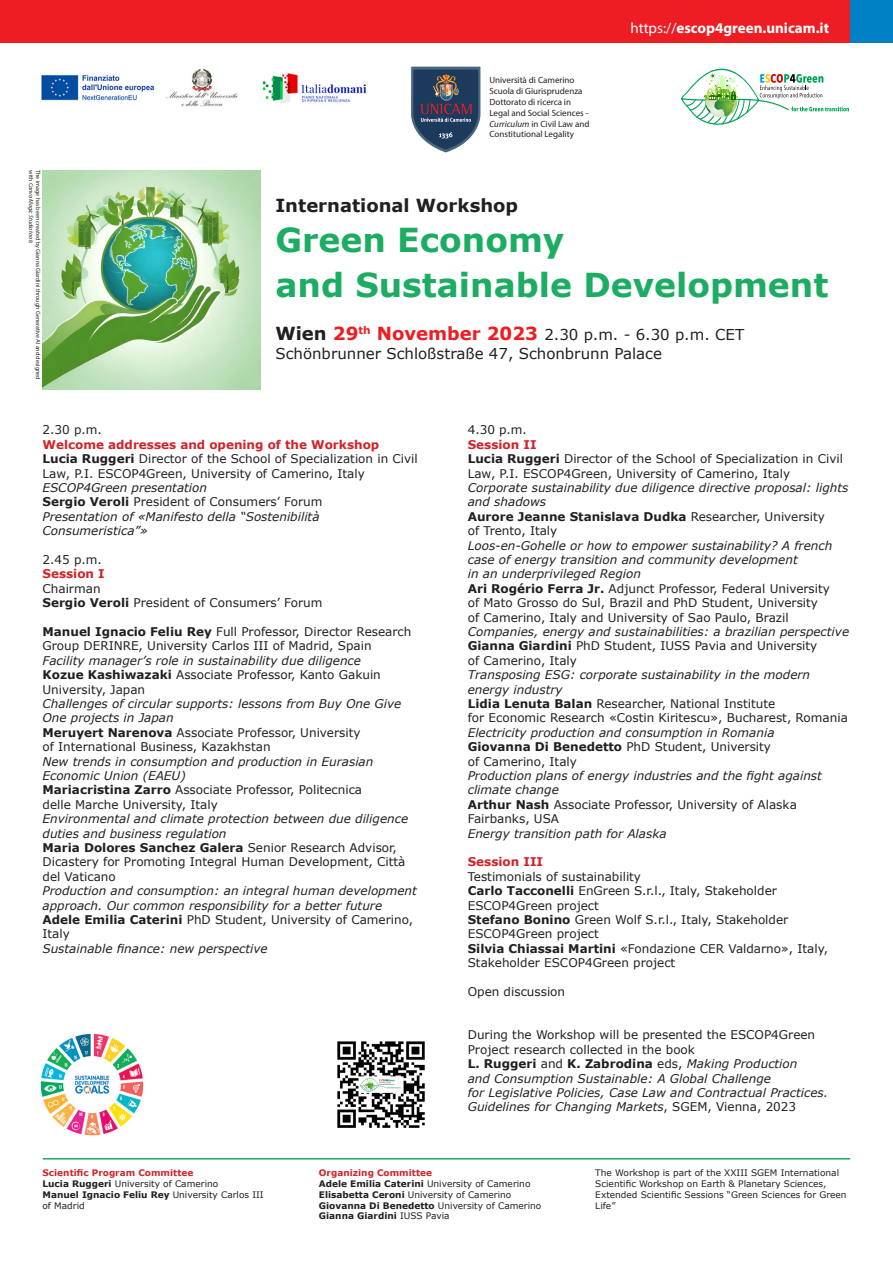
<style>
.page{position:relative;width:893px;height:1263px;background:#fff}
.page>*{position:absolute;margin:0;border:0;box-sizing:border-box;transform-origin:0 0}
.t1{font:700 33px "Verdana";color:#1cad63}
.t2{font:700 18px "Verdana";color:#231f20}
.t3{font:15px "Verdana";color:#231f20}
.t4{font:700 15px "Myriad Pro";color:#fff}
.t5{font:12px/14.4px "Verdana";color:#231f20}
.t6{font:italic 12px/14.4px "Verdana";color:#231f20}
.t7{font:700 12px "Verdana";color:#231f20}
.t8{font:700 12px "Verdana";color:#d1232a}
.t9{font:9px/10.8px "Verdana";color:#231f20}
.t10{font:9px/10.8px "Myriad Pro";color:#231f20}
.t11{font:700 9px "Verdana";color:#231f20}
.t12{font:700 9px "Verdana";color:#d1232a}
.t13{font:6px "Myriad Pro";color:#231f20}
.t14{font:italic 6px "Myriad Pro";color:#231f20}
.s1{font-style:normal}
.s2{font-style:italic}
.s3{font-weight:400}
.s4{font-weight:700;font-size:18px}
.s5{font-weight:700;font-size:18px;color:#ee1d23}
.s6{font-weight:700}
.s7{font-weight:400;font-style:italic}
</style>
<div class="page">
<hr style="left:43px;top:1158px;width:807px;height:1px;background:#1cad63">
<img style="left:37px;top:1030px;width:109px;height:109px;border-radius:55px">
<img style="left:43px;top:170px;width:217px;height:219px">
<svg style="left:681px;top:68px;width:168px;height:57px"></svg>
<div style="left:0;top:0;width:893px;height:43px;background:#ee1d23"></div>
<svg style="left:410px;top:66px;width:71px;height:87px;background:#57657b"></svg>
<img style="left:41px;top:68px;width:326px;height:39px">
<div style="left:850px;top:0;width:43px;height:43px;background:#0080c5"></div>
<img style="left:337px;top:1041px;width:88px;height:87px">
<p class="t14" style="left:35px;top:170px;width:75px;rotate:90deg"><span class="s1">with</span> Canva Magic Studio tools</p>
<p class="t13" style="left:42px;top:170px;width:211px;rotate:90deg">The image has been created by Gianna Giardini through Generative AI and designed</p>
<p class="t10" style="left:489px;top:75px;width:87px">Università di Camerino</p>
<p class="t10" style="left:489px;top:86px;width:95px">Scuola di Giurisprudenza</p>
<p class="t10" style="left:489px;top:96px;width:102px">Dottorato di ricerca in<br>Legal and Social Sciences -<br><span class="s2">Curriculum</span> in Civil Law and<br>Constitutional Legality</p>
<p class="t2" style="left:275px;top:193px;width:244px">International Workshop</p>
<p class="t4" style="left:630px;top:18px;width:200px"><span class="s3">https://</span>escop4green.unicam.it</p>
<p class="t1" style="left:275px;top:218px;width:290px">Green Economy</p>
<p class="t1" style="left:275px;top:263px;width:554px">and Sustainable Development</p>
<p class="t3" style="left:275px;top:325px;width:470px"><span class="s4">Wien</span> <span class="s5">29</span><sup>th</sup> <span class="s5">November 2023</span> 2.30 p.m. - 6.30 p.m. CET</p>
<p class="t3" style="left:275px;top:344px;width:388px">Schönbrunner Schloßstraße 47, Schonbrunn Palace</p>
<p class="t5" style="left:43px;top:423px;width:61px">2.30 p.m.</p>
<p class="t8" style="left:43px;top:437px;width:338px">Welcome addresses and opening of the Workshop</p>
<p class="t5" style="left:43px;top:452px;width:377px"><span class="s6">Lucia Ruggeri</span> Director of the School of Specialization in Civil<br>Law, P.I. ESCOP4Green, University of Camerino, Italy</p>
<p class="t6" style="left:43px;top:481px;width:166px">ESCOP4Green presentation</p>
<p class="t5" style="left:43px;top:495px;width:282px"><span class="s6">Sergio Veroli</span> President of Consumers’ Forum</p>
<p class="t6" style="left:43px;top:509px;width:279px">Presentation of «Manifesto della “Sostenibilità<br>Consumeristica”»</p>
<p class="t5" style="left:43px;top:553px;width:61px">2.45 p.m.</p>
<p class="t8" style="left:43px;top:566px;width:64px">Session I</p>
<p class="t5" style="left:43px;top:581px;width:60px">Chairman</p>
<p class="t5" style="left:43px;top:596px;width:282px"><span class="s6">Sergio Veroli</span> President of Consumers’ Forum</p>
<p class="t5" style="left:43px;top:625px;width:370px"><span class="s6">Manuel Ignacio Feliu Rey</span> Full Professor, Director Research<br>Group DERINRE, University Carlos III of Madrid, Spain</p>
<p class="t6" style="left:43px;top:653px;width:320px">Facility manager’s role in sustainability due diligence</p>
<p class="t5" style="left:43px;top:668px;width:340px"><span class="s6">Kozue Kashiwazaki</span> Associate Professor, Kanto Gakuin<br>University, Japan</p>
<p class="t6" style="left:43px;top:697px;width:360px">Challenges of circular supports: lessons from Buy One Give<br>One projects in Japan</p>
<p class="t5" style="left:43px;top:725px;width:319px"><span class="s6">Meruyert Narenova</span> Associate Professor, University</p>
<p class="t5" style="left:43px;top:740px;width:230px">of International Business, Kazakhstan</p>
<p class="t6" style="left:43px;top:754px;width:332px">New trends in consumption and production in Eurasian<br>Economic Union (EAEU)</p>
<p class="t5" style="left:43px;top:783px;width:321px"><span class="s6">Mariacristina Zarro</span> Associate Professor, Politecnica</p>
<p class="t5" style="left:43px;top:797px;width:177px">delle Marche University, Italy</p>
<p class="t6" style="left:43px;top:812px;width:367px">Environmental and climate protection between due diligence duties and business regulation</p>
<p class="t5" style="left:43px;top:841px;width:364px"><span class="s6">Maria Dolores Sanchez Galera</span> Senior Research Advisor,<br>Dicastery for Promoting Integral Human Development, Città del Vaticano</p>
<p class="t6" style="left:43px;top:884px;width:376px">Production and consumption: an integral human development approach. Our common responsibility for a better future</p>
<p class="t5" style="left:43px;top:913px;width:372px"><span class="s6">Adele Emilia Caterini</span> PhD Student, University of Camerino,<br>Italy</p>
<p class="t6" style="left:43px;top:941px;width:227px">Sustainable finance: new perspective</p>
<p class="t5" style="left:468px;top:423px;width:61px">4.30 p.m.</p>
<p class="t8" style="left:468px;top:437px;width:70px">Session II</p>
<p class="t5" style="left:468px;top:452px;width:377px"><span class="s6">Lucia Ruggeri</span> Director of the School of Specialization in Civil<br>Law, P.I. ESCOP4Green, University of Camerino, Italy</p>
<p class="t6" style="left:468px;top:481px;width:382px">Corporate sustainability due diligence directive proposal: lights and shadows</p>
<p class="t7" style="left:468px;top:509px;width:359px">Aurore Jeanne Stanislava Dudka <span class="s3">Researcher, University</span></p>
<p class="t5" style="left:468px;top:524px;width:91px">of Trento, Italy</p>
<p class="t6" style="left:468px;top:538px;width:366px">Loos-en-Gohelle or how to empower sustainability? A french case of energy transition and community development</p>
<p class="t6" style="left:468px;top:567px;width:175px">in an underprivileged Region</p>
<p class="t5" style="left:468px;top:581px;width:364px"><span class="s6">Ari Rogério Ferra Jr.</span> Adjunct Professor, Federal University</p>
<p class="t5" style="left:468px;top:596px;width:352px">of Mato Grosso do Sul, Brazil and PhD Student, University</p>
<p class="t5" style="left:468px;top:610px;width:322px">of Camerino, Italy and University of Sao Paulo, Brazil</p>
<p class="t6" style="left:468px;top:625px;width:383px">Companies, energy and sustainabilities: a brazilian perspective</p>
<p class="t5" style="left:468px;top:639px;width:351px"><span class="s6">Gianna Giardini</span> PhD Student, IUSS Pavia and University</p>
<p class="t5" style="left:468px;top:653px;width:111px">of Camerino, Italy</p>
<p class="t6" style="left:468px;top:668px;width:344px">Transposing ESG: corporate sustainability in the modern energy industry</p>
<p class="t5" style="left:468px;top:697px;width:309px"><span class="s6">Lidia Lenuta Balan</span> Researcher, National Institute</p>
<p class="t5" style="left:468px;top:711px;width:382px">for Economic Research «Costin Kiritescu», Bucharest, Romania</p>
<p class="t6" style="left:468px;top:725px;width:308px">Electricity production and consumption in Romania</p>
<p class="t5" style="left:468px;top:740px;width:305px"><span class="s6">Giovanna Di Benedetto</span> PhD Student, University</p>
<p class="t5" style="left:468px;top:754px;width:111px">of Camerino, Italy</p>
<p class="t6" style="left:468px;top:769px;width:356px">Production plans of energy industries and the fight against climate change</p>
<p class="t5" style="left:468px;top:797px;width:331px"><span class="s6">Arthur Nash</span> Associate Professor, University of Alaska<br>Fairbanks, USA</p>
<p class="t6" style="left:468px;top:826px;width:200px">Energy transition path for Alaska</p>
<p class="t8" style="left:468px;top:854px;width:77px">Session III</p>
<p class="t5" style="left:468px;top:869px;width:175px">Testimonials of sustainability</p>
<p class="t5" style="left:468px;top:884px;width:311px"><span class="s6">Carlo Tacconelli</span> EnGreen S.r.l., Italy, Stakeholder<br>ESCOP4Green project</p>
<p class="t5" style="left:468px;top:913px;width:322px"><span class="s6">Stefano Bonino</span> Green Wolf S.r.l., Italy, Stakeholder<br>ESCOP4Green project</p>
<p class="t5" style="left:468px;top:941px;width:362px"><span class="s6">Silvia Chiassai Martini</span> «Fondazione CER Valdarno», Italy,<br>Stakeholder ESCOP4Green project</p>
<p class="t5" style="left:468px;top:985px;width:99px">Open discussion</p>
<p class="t5" style="left:468px;top:1028px;width:349px">During the Workshop will be presented the ESCOP4Green<br>Project research collected in the book</p>
<p class="t7" style="left:468px;top:1056px;width:331px">L. Ruggeri <span class="s3">and</span> K. Zabrodina <span class="s3">eds,</span> <span class="s7">Making Production</span></p>
<p class="t6" style="left:468px;top:1071px;width:305px">and Consumption Sustainable: A Global Challenge</p>
<p class="t6" style="left:468px;top:1085px;width:362px">for Legislative Policies, Case Law and Contractual Practices.<br>Guidelines for Changing Markets<span class="s1">, SGEM, Vienna, 2023</span></p>
<p class="t12" style="left:43px;top:1167px;width:152px">Scientific Program Committee</p>
<p class="t9" style="left:43px;top:1178px;width:177px"><span class="s6">Lucia Ruggeri</span> University of Camerino</p>
<p class="t11" style="left:43px;top:1188px;width:223px">Manuel Ignacio Feliu Rey <span class="s3">University Carlos III</span></p>
<p class="t9" style="left:43px;top:1200px;width:44px">of Madrid</p>
<p class="t12" style="left:319px;top:1167px;width:115px">Organizing Committee</p>
<p class="t9" style="left:319px;top:1178px;width:213px"><span class="s6">Adele Emilia Caterini</span> University of Camerino</p>
<p class="t9" style="left:319px;top:1189px;width:194px"><span class="s6">Elisabetta Ceroni</span> University of Camerino</p>
<p class="t9" style="left:319px;top:1200px;width:224px"><span class="s6">Giovanna Di Benedetto</span> University of Camerino</p>
<p class="t11" style="left:319px;top:1210px;width:132px">Gianna Giardini <span class="s3">IUSS Pavia</span></p>
<p class="t9" style="left:595px;top:1167px;width:253px">The Workshop is part of the XXIII SGEM International Scientific Workshop on Earth &amp; Planetary Sciences, Extended Scientific Sessions “Green Sciences for Green Life”</p>
</div>
